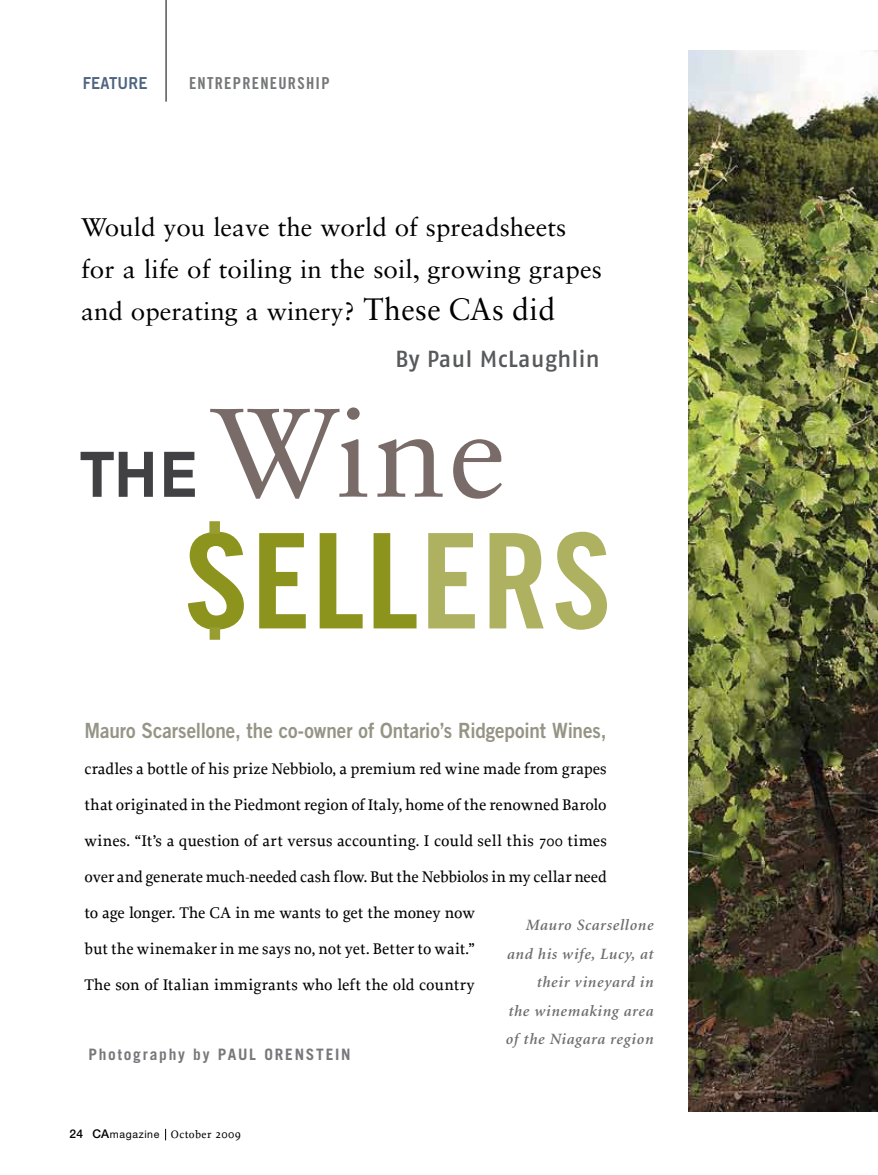
<style>
.page{position:relative;width:878px;height:1175px;background:#fff}
.page>*{position:absolute;margin:0;border:0;box-sizing:border-box;transform-origin:0 0}
.t1{font:132px "Trade Gothic Bold Cond Twenty";letter-spacing:.01em;color:#8d941d;scale:1.11 1}
.t2{font:126px "Sabon LT Std";color:#796c68}
.t3{font:25.5px/42px "Sabon LT Std";color:#000}
.t4{font:23.25px "Fago No Med";letter-spacing:.015em;color:#58595b}
.t5{font:21px "Trade Gothic Bold Two";letter-spacing:-.005em;color:#959485;scale:.9 1}
.t6{font:16.5px "Trade Gothic Bold Cond Twenty";letter-spacing:.075em;color:#757779}
.t7{font:16.5px "Trade Gothic Bold Two";letter-spacing:.015em;color:#4e647f;scale:.9 1}
.t8{font:500 16.2px "Proforma";letter-spacing:-.005em;color:#000}
.t9{font:italic 600 15.75px/28.5px "Minion";letter-spacing:.045em;color:#6d6e71;text-align:right}
.t10{font:700 15.75px "Trade Gothic";letter-spacing:.115em;color:#77787b}
.t11{font:10.5px "Helvetica Neue LT Std";letter-spacing:.055em;color:#000}
.s1{font-size:30.9px}
.s2{font-family:"Helvetica Neue LT Std";font-weight:700;font-size:63px;color:#414042}
.s3{color:#adb160}
.s4{font-weight:500;font-size:12px}
.s5{font-family:"Proforma";font-weight:500;font-size:11.25px}
.s6{font-family:"Proforma";font-weight:500;font-size:12.45px}
</style>
<div class="page">
<img style="left:688px;top:50px;width:189px;height:1062px">
<hr style="left:166px;top:0;width:1px;height:102px;background:#000">
<div style="left:209px;top:521px;width:11px;height:12px;background:#979d31"></div>
<svg style="left:165px;top:1128px;width:1px;height:12px"></svg>
<div style="left:210px;top:627px;width:10px;height:12px;background:#979d31"></div>
<p class="t7" style="left:83px;top:73px;width:74px">Feature</p>
<p class="t6" style="left:189px;top:73px;width:142px">ENTREPRENEURSHIP</p>
<h3 class="t3" style="left:81px;top:206px;width:522px">Would you leave the world of spreadsheets for a life of toiling in the soil, growing grapes and operating a winery? <span class="s1">These CAs did</span></h3>
<h3 class="t4" style="left:395px;top:345px;width:206px">By Paul McLaughlin</h3>
<h2 class="t2" style="left:80px;top:378px;width:428px"><span class="s2">The</span> wine</h2>
<h1 class="t1" style="left:184px;top:501px;width:387px">SELL<span class="s3">ERS</span></h1>
<p class="t5" style="left:84px;top:717px;width:581px">Mauro Scarsellone, the co-owner of Ontario’s Ridgepoint Wines,</p>
<p class="t8" style="left:84px;top:759px;width:523px">cradles a bottle of his prize Nebbiolo, a premium red wine made from grapes</p>
<p class="t8" style="left:84px;top:795px;width:523px">that originated in the Piedmont region of Italy, home of the renowned Barolo</p>
<p class="t8" style="left:84px;top:831px;width:524px">wines. “It’s a question of art versus accounting. I could sell this 700 times</p>
<p class="t8" style="left:84px;top:867px;width:524px">over and generate much-needed cash flow. But the Nebbiolos in my cellar need</p>
<p class="t8" style="left:84px;top:903px;width:392px">to age longer. The CA in me wants to get the money now</p>
<p class="t8" style="left:84px;top:939px;width:392px">but the winemaker in me says no, not yet. Better to wait.”</p>
<p class="t8" style="left:84px;top:975px;width:392px">The son of Italian immigrants who left the old country</p>
<p class="t9" style="left:505px;top:911px;width:149px">Mauro Scarsellone and his wife, Lucy, at their vineyard in<br>the winemaking area of the Niagara region</p>
<p class="t10" style="left:88px;top:1044px;width:264px">PHOTOGRAPHY BY PAUL ORENSTEIN</p>
<p class="t11" style="left:69px;top:1128px;width:173px"><span class="s4">24 CA</span>magazine <span class="s5">October</span> <span class="s6">2009</span></p>
</div>
